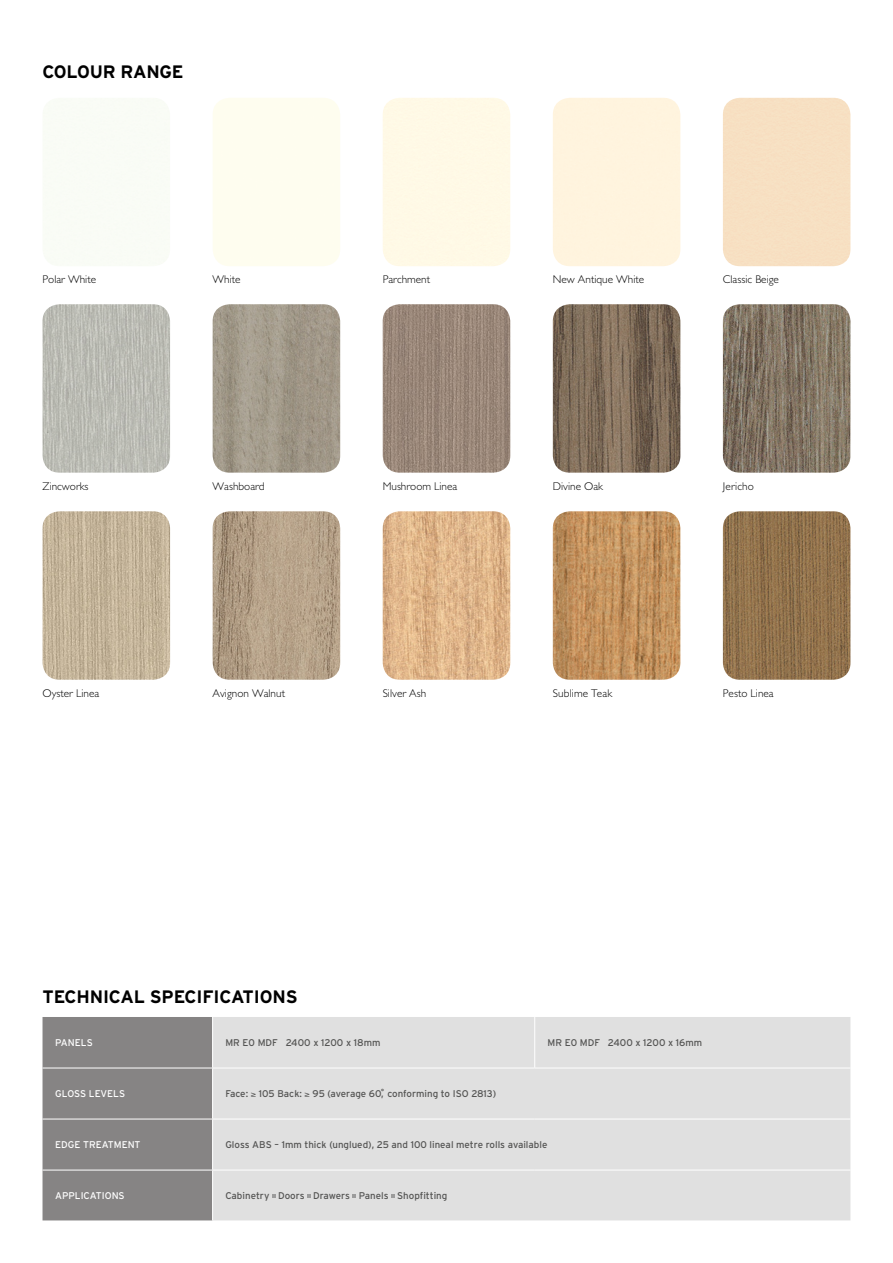
<style>
.page{position:relative;width:893px;height:1263px;background:#fff}
.page>*{position:absolute;margin:0;border:0;box-sizing:border-box;transform-origin:0 0}
.t1{font:700 18px "Interstate";letter-spacing:-.01em;color:#000}
.t2{font:300 11.25px "M Gill Sans";color:#000}
.t3{font:9.75px "Interstate";color:#545453}
.t4{font:9.75px "Interstate";color:#fff}
</style>
<div class="page">
<img style="left:43px;top:511px;width:127px;height:169px">
<img style="left:213px;top:511px;width:127px;height:169px">
<img style="left:213px;top:304px;width:127px;height:169px">
<img style="left:383px;top:304px;width:127px;height:169px">
<img style="left:553px;top:304px;width:127px;height:169px">
<img style="left:43px;top:304px;width:127px;height:169px">
<img style="left:723px;top:304px;width:127px;height:169px">
<img style="left:383px;top:511px;width:127px;height:169px">
<img style="left:553px;top:511px;width:127px;height:169px">
<img style="left:723px;top:511px;width:127px;height:169px">
<div style="left:43px;top:1017px;width:169px;height:203px;background:#868484"></div>
<div style="left:213px;top:1017px;width:637px;height:203px;background:#e0e0e0"></div>
<hr style="left:534px;top:1017px;width:1px;height:51px;background:#fff">
<hr style="left:213px;top:1068px;width:322px;height:1px;background:#fff">
<hr style="left:535px;top:1068px;width:315px;height:1px;background:#fff">
<hr style="left:213px;top:1119px;width:322px;height:1px;background:#fff">
<hr style="left:535px;top:1119px;width:315px;height:1px;background:#fff">
<hr style="left:213px;top:1170px;width:322px;height:1px;background:#fff">
<hr style="left:535px;top:1170px;width:315px;height:1px;background:#fff">
<hr style="left:43px;top:1068px;width:170px;height:1px;background:#fff">
<hr style="left:43px;top:1119px;width:170px;height:1px;background:#fff">
<hr style="left:43px;top:1170px;width:170px;height:1px;background:#fff">
<svg style="left:272px;top:1194px;width:3px;height:4px"></svg>
<svg style="left:307px;top:1194px;width:4px;height:4px"></svg>
<svg style="left:353px;top:1194px;width:3px;height:4px"></svg>
<svg style="left:391px;top:1194px;width:4px;height:4px"></svg>
<h1 class="t1" style="left:43px;top:62px;width:143px">COLOUR RANGE</h1>
<p class="t2" style="left:43px;top:273px;width:55px">Polar White</p>
<p class="t2" style="left:213px;top:273px;width:30px">White</p>
<p class="t2" style="left:383px;top:273px;width:49px">Parchment</p>
<p class="t2" style="left:553px;top:273px;width:93px">New Antique White</p>
<p class="t2" style="left:723px;top:273px;width:58px">Classic Beige</p>
<p class="t2" style="left:43px;top:480px;width:48px">Zincworks</p>
<p class="t2" style="left:213px;top:480px;width:54px">Washboard</p>
<p class="t2" style="left:383px;top:480px;width:76px">Mushroom Linea</p>
<p class="t2" style="left:553px;top:480px;width:52px">Divine Oak</p>
<p class="t2" style="left:723px;top:480px;width:32px">Jericho</p>
<p class="t2" style="left:43px;top:687px;width:58px">Oyster Linea</p>
<p class="t2" style="left:213px;top:687px;width:74px">Avignon Walnut</p>
<p class="t2" style="left:383px;top:687px;width:45px">Silver Ash</p>
<p class="t2" style="left:553px;top:687px;width:61px">Sublime Teak</p>
<p class="t2" style="left:723px;top:687px;width:52px">Pesto Linea</p>
<h1 class="t1" style="left:43px;top:986px;width:257px">TECHNICAL SPECIFICATIONS</h1>
<p class="t4" style="left:55px;top:1037px;width:39px">PANELS</p>
<p class="t3" style="left:225px;top:1037px;width:157px">MR E0 MDF 2400 x 1200 x 18mm</p>
<p class="t3" style="left:547px;top:1037px;width:156px">MR E0 MDF 2400 x 1200 x 16mm</p>
<p class="t4" style="left:55px;top:1088px;width:71px">GLOSS LEVELS</p>
<p class="t3" style="left:225px;top:1088px;width:272px">Face: ≥ 105 Back: ≥ 95 (average 60˚, conforming to ISO 2813)</p>
<p class="t4" style="left:55px;top:1139px;width:87px">EDGE TREATMENT</p>
<p class="t3" style="left:225px;top:1139px;width:324px">Gloss ABS – 1mm thick (unglued), 25 and 100 lineal metre rolls available</p>
<p class="t4" style="left:55px;top:1190px;width:71px">APPLICATIONS</p>
<p class="t3" style="left:225px;top:1190px;width:223px">Cabinetry Doors Drawers Panels Shopfitting</p>
</div>
